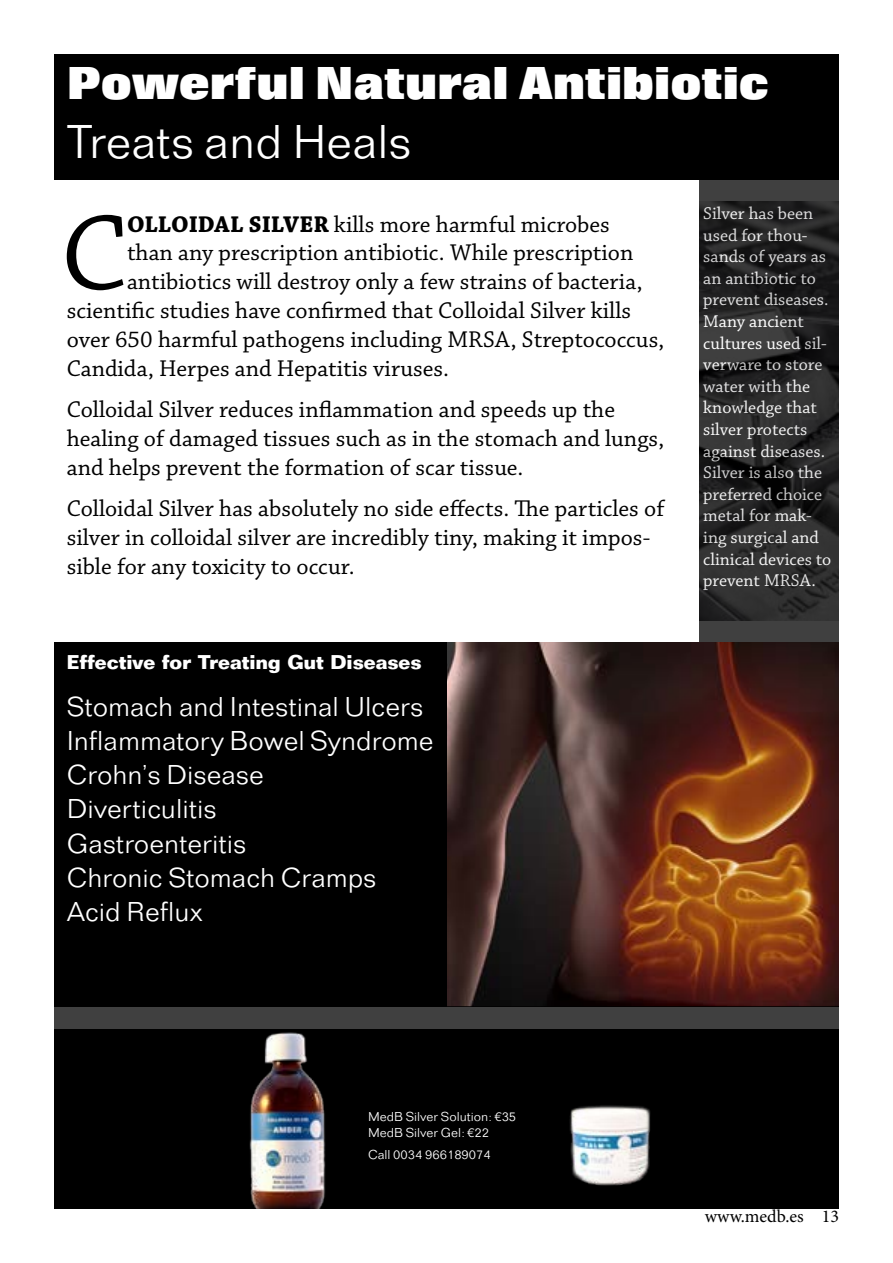
<style>
.page{position:relative;width:893px;height:1263px;background:#fff}
.page>*{position:absolute;margin:0;border:0;box-sizing:border-box;transform-origin:0 0}
.t1{font:112.65px "Chaparral Pro";color:#000}
.t2{font:300 49.5px "Folio";color:#fff}
.t3{font:700 expanded 48px "Folio";color:#fff}
.t4{font:300 28.5px/34.2px "Folio";color:#fff}
.t5{font:24px/28.8px "Chaparral Pro";color:#000}
.t6{font:700 19.5px "Folio";color:#fff}
.t7{font:18px/21.6px "Chaparral Pro";color:#fff}
.t8{font:18px "Minion Pro";color:#000}
.t9{font:300 13.5px/16.2px "Folio";color:#fff}
.s1{font-weight:700}
</style>
<div class="page">
<div style="left:54px;top:54px;width:785px;height:126px;background:#000"></div>
<svg style="left:699px;top:180px;width:140px;height:462px;background:#282828"></svg>
<img style="left:446px;top:642px;width:393px;height:364px">
<div style="left:54px;top:642px;width:392px;height:364px;background:#000"></div>
<div style="left:54px;top:1030px;width:785px;height:179px;background:#000"></div>
<img style="left:249px;top:1032px;width:77px;height:177px">
<img style="left:569px;top:1105px;width:82px;height:81px">
<div style="left:54px;top:1006px;width:785px;height:24px;background:#404040"></div>
<h3 class="t3" style="left:67px;top:57px;width:704px">Powerful Natural Antibiotic</h3>
<h2 class="t2" style="left:67px;top:114px;width:346px">Treats and Heals</h2>
<h1 class="t1" style="left:61px;top:191px;width:67px">C</h1>
<p class="t5" style="left:127px;top:210px;width:484px"><span class="s1">OLLOIDAL SILVER</span> kills more harmful microbes</p>
<p class="t5" style="left:127px;top:239px;width:508px">than any prescription antibiotic. While prescription</p>
<p class="t5" style="left:127px;top:268px;width:517px">antibiotics will destroy only a few strains of bacteria,</p>
<p class="t5" style="left:67px;top:297px;width:566px">scientific studies have confirmed that Colloidal Silver kills</p>
<p class="t5" style="left:67px;top:326px;width:599px">over 650 harmful pathogens including MRSA, Streptococcus,</p>
<p class="t5" style="left:67px;top:354px;width:384px">Candida, Herpes and Hepatitis viruses.</p>
<p class="t5" style="left:67px;top:396px;width:599px">Colloidal Silver reduces inflammation and speeds up the healing of damaged tissues such as in the stomach and lungs, and helps prevent the formation of scar tissue.</p>
<p class="t5" style="left:67px;top:495px;width:599px">Colloidal Silver has absolutely no side effects. The particles of silver in colloidal silver are incredibly tiny, making it impos&shy;sible for any toxicity to occur.</p>
<p class="t6" style="left:67px;top:650px;width:356px">Effective for Treating Gut Diseases</p>
<p class="t4" style="left:67px;top:689px;width:368px">Stomach and Intestinal Ulcers<br>Inflammatory Bowel Syndrome<br>Crohn’s Disease<br>Diverticulitis<br>Gastroenteritis<br>Chronic Stomach Cramps<br>Acid Reflux</p>
<p class="t7" style="left:703px;top:203px;width:129px">Silver has been used for thou&shy;sands of years as an antibiotic to prevent diseases.<br>Many ancient cultures used sil&shy;verware to store water with the knowledge that silver protects against diseases.<br>Silver is also the preferred choice metal for mak&shy;ing surgical and clinical devices to prevent MRSA.</p>
<p class="t9" style="left:368px;top:1109px;width:150px">MedB Silver Solution: €35<br>MedB Silver Gel: €22</p>
<p class="t9" style="left:368px;top:1146px;width:124px">Call 0034 966189074</p>
<p class="t8" style="left:705px;top:1204px;width:136px">www.medb.es 13</p>
</div>
